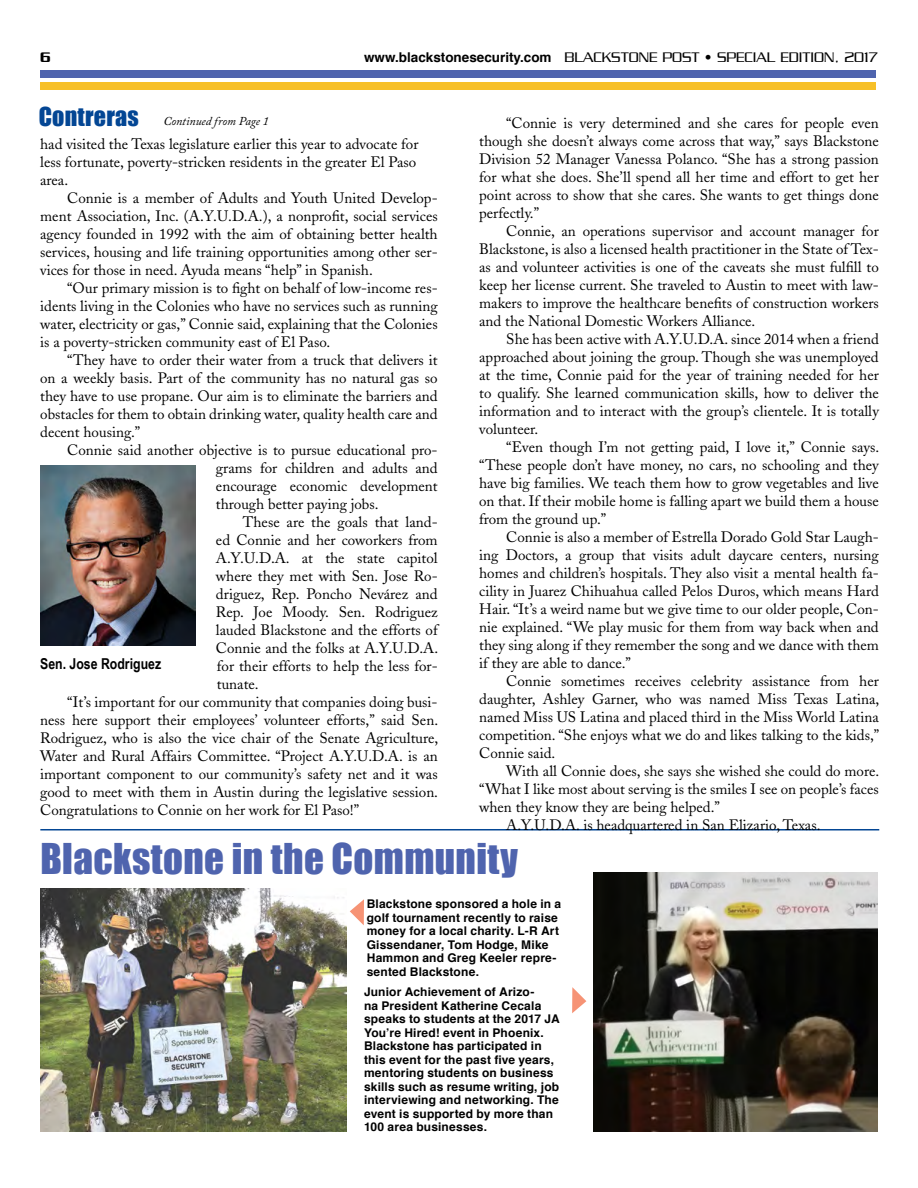
<style>
.page{position:relative;width:918px;height:1188px;background:#fff}
.page>*{position:absolute;margin:0;border:0;box-sizing:border-box;transform-origin:0 0}
.t1{font:39px "Impact";letter-spacing:.01em;color:#4f64ae}
.t2{font:15px/18px "Adobe Caslon";color:#000;text-align:justify}
.t3{font:300 15px "Serpentine";color:#000}
.t4{font:700 15px "Arial Narrow";color:#000}
.t5{font:500 15px "Serpentine";color:#000}
.t6{font:700 12px/13.5px "Helvetica";letter-spacing:.015em;color:#000}
.t7{font:italic 12px "Adobe Caslon Pro";color:#000}
.s1{font-family:"Helvetica";font-weight:700;font-size:13.5px}
.s2{font-family:"Impact";font-style:normal;font-size:24px;color:#034694}
</style>
<div class="page">
<div style="left:40px;top:71px;width:835px;height:7px;background:#4f64ae"></div>
<div style="left:40px;top:83px;width:835px;height:7px;background:#f7c028"></div>
<hr style="left:40px;top:829px;width:839px;height:1px;background:#034694">
<img style="left:40px;top:466px;width:156px;height:180px">
<img style="left:40px;top:888px;width:307px;height:243px">
<img style="left:594px;top:872px;width:283px;height:259px">
<svg style="left:572px;top:987px;width:14px;height:26px"></svg>
<svg style="left:350px;top:899px;width:14px;height:26px"></svg>
<p class="t5" style="left:40px;top:49px;width:12px">6</p>
<p class="t3" style="left:364px;top:49px;width:515px"><span class="s1">www.blackstonesecurity.com</span> BLACKSTONE POST • SPECIAL EDITION, 2017</p>
<p class="t7" style="left:39px;top:114px;width:232px"><span class="s2">Contreras</span> Continued from Page 1</p>
<p class="t2" style="left:40px;top:135px;width:380px;text-align:left">had visited the Texas legislature earlier this year to advocate for less fortunate, poverty-stricken residents in the greater El Paso area.</p>
<p class="t2" style="left:40px;top:189px;width:399px;text-indent:27px">Connie is a member of Adults and Youth United Develop&shy;ment Association, Inc. (A.Y.U.D.A.), a nonprofit, social services agency founded in 1992 with the aim of obtaining better health services, housing and life training opportunities among other ser&shy;vices for those in need. Ayuda means “help” in Spanish.</p>
<p class="t2" style="left:40px;top:279px;width:399px;text-indent:27px">“Our primary mission is to fight on behalf of low-income res&shy;idents living in the Colonies who have no services such as running water, electricity or gas,” Connie said, explaining that the Colonies is a poverty-stricken community east of El Paso.</p>
<p class="t2" style="left:40px;top:351px;width:399px;text-indent:27px">“They have to order their water from a truck that delivers it on a weekly basis. Part of the community has no natural gas so they have to use propane. Our aim is to eliminate the barriers and obstacles for them to obtain drinking water, quality health care and decent housing.”</p>
<p class="t2" style="left:216px;top:441px;width:223px;text-indent:-149px">Connie said another objective is to pursue educational pro&shy;grams for children and adults and encourage economic development through better paying jobs.</p>
<p class="t2" style="left:243px;top:513px;width:196px">These are the goals that land-</p>
<p class="t2" style="left:216px;top:531px;width:223px">ed Connie and her coworkers from</p>
<p class="t2" style="left:216px;top:549px;width:223px">A.Y.U.D.A. at the state capitol</p>
<p class="t2" style="left:216px;top:567px;width:223px">where they met with Sen. Jose Ro-</p>
<p class="t2" style="left:216px;top:585px;width:223px">driguez, Rep. Poncho Nevárez and</p>
<p class="t2" style="left:216px;top:603px;width:223px">Rep. Joe Moody. Sen. Rodriguez</p>
<p class="t2" style="left:216px;top:621px;width:223px">lauded Blackstone and the efforts of</p>
<p class="t2" style="left:216px;top:639px;width:224px">Connie and the folks at A.Y.U.D.A.</p>
<p class="t2" style="left:217px;top:657px;width:222px">for their efforts to help the less for-</p>
<p class="t2" style="left:217px;top:675px;width:43px">tunate.</p>
<p class="t2" style="left:67px;top:693px;width:372px">“It’s important for our community that companies doing busi-</p>
<p class="t2" style="left:40px;top:711px;width:399px">ness here support their employees’ volunteer efforts,” said Sen.</p>
<p class="t2" style="left:40px;top:729px;width:399px">Rodriguez, who is also the vice chair of the Senate Agriculture,</p>
<p class="t2" style="left:40px;top:747px;width:399px">Water and Rural Affairs Committee. “Project A.Y.U.D.A. is an</p>
<p class="t2" style="left:40px;top:765px;width:399px">important component to our community’s safety net and it was</p>
<p class="t2" style="left:40px;top:783px;width:399px">good to meet with them in Austin during the legislative session.</p>
<p class="t2" style="left:40px;top:801px;width:320px">Congratulations to Connie on her work for El Paso!”</p>
<p class="t4" style="left:40px;top:652px;width:122px">Sen. Jose Rodriguez</p>
<p class="t2" style="left:479px;top:114px;width:401px;text-indent:27px">“Connie is very determined and she cares for people even though she doesn’t always come across that way,” says Blackstone Division 52 Manager Vanessa Polanco. “She has a strong passion for what she does. She’ll spend all her time and effort to get her point across to show that she cares. She wants to get things done perfectly.”</p>
<p class="t2" style="left:479px;top:222px;width:401px;text-indent:27px">Connie, an operations supervisor and account manager for Blackstone, is also a licensed health practitioner in the State of Tex&shy;as and volunteer activities is one of the caveats she must fulfill to keep her license current. She traveled to Austin to meet with law&shy;makers to improve the healthcare benefits of construction workers and the National Domestic Workers Alliance.</p>
<p class="t2" style="left:479px;top:330px;width:401px;text-indent:27px">She has been active with A.Y.U.D.A. since 2014 when a friend approached about joining the group. Though she was unemployed at the time, Connie paid for the year of training needed for her to qualify. She learned communication skills, how to deliver the information and to interact with the group’s clientele. It is totally volunteer.</p>
<p class="t2" style="left:479px;top:438px;width:402px;text-indent:27px">“Even though I’m not getting paid, I love it,” Connie says. “These people don’t have money, no cars, no schooling and they have big families. We teach them how to grow vegetables and live on that. If their mobile home is falling apart we build them a house from the ground up.”</p>
<p class="t2" style="left:479px;top:528px;width:401px;text-indent:27px">Connie is also a member of Estrella Dorado Gold Star Laugh&shy;ing Doctors, a group that visits adult daycare centers, nursing homes and children’s hospitals. They also visit a mental health fa&shy;cility in Juarez Chihuahua called Pelos Duros, which means Hard Hair. “It’s a weird name but we give time to our older people, Con&shy;nie explained. “We play music for them from way back when and they sing along if they remember the song and we dance with them if they are able to dance.”</p>
<p class="t2" style="left:479px;top:672px;width:402px;text-indent:27px">Connie sometimes receives celebrity assistance from her daughter, Ashley Garner, who was named Miss Texas Latina, named Miss US Latina and placed third in the Miss World Latina competition. “She enjoys what we do and likes talking to the kids,” Connie said.</p>
<p class="t2" style="left:506px;top:762px;width:375px">With all Connie does, she says she wished she could do more.</p>
<p class="t2" style="left:479px;top:780px;width:401px">“What I like most about serving is the smiles I see on people’s faces</p>
<p class="t2" style="left:479px;top:798px;width:242px">when they know they are being helped.”</p>
<p class="t2" style="left:506px;top:816px;width:316px">A.Y.U.D.A. is headquartered in San Elizario, Texas.</p>
<h1 class="t1" style="left:40px;top:828px;width:479px">Blackstone in the Community</h1>
<p class="t6" style="left:367px;top:897px;width:196px">Blackstone sponsored a hole in a golf tournament recently to raise money for a local charity. L-R Art<br>Gissendaner, Tom Hodge, Mike<br>Hammon and Greg Keeler repre&shy;sented Blackstone.</p>
<p class="t6" style="left:364px;top:985px;width:197px">Junior Achievement of Arizo-<br>na President Katherine Cecala speaks to students at the 2017 JA<br>You’re Hired! event in Phoenix.<br>Blackstone has participated in this event for the past five years, mentoring students on business skills such as resume writing, job interviewing and networking. The event is supported by more than<br>100 area businesses.</p>
</div>
